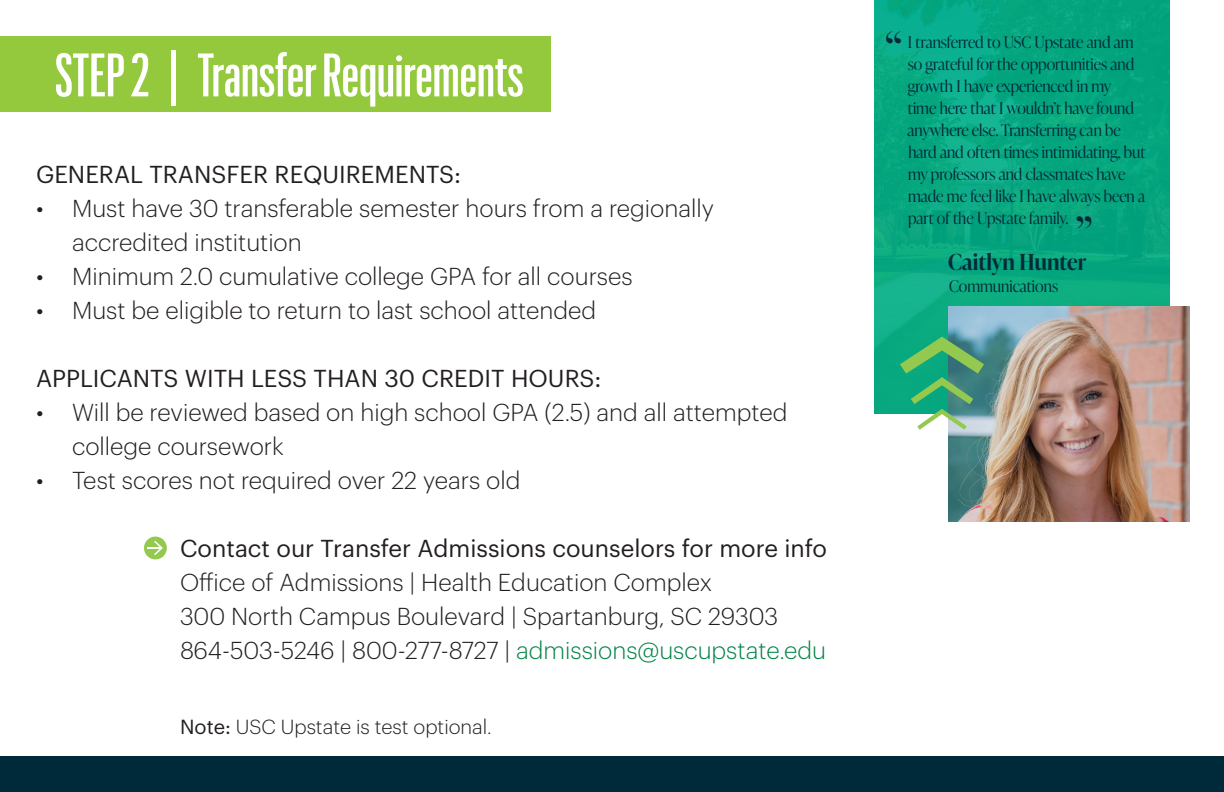
<style>
.page{position:relative;width:1224px;height:792px;background:#fff}
.page>*{position:absolute;margin:0;border:0;box-sizing:border-box;transform-origin:0 0}
.t1{font:500 60px "Graphik XX Cond";color:#fff}
.t2{font:300 48px "Ivy Presto Display";color:#002a3a}
.Main_narritive_copy{font:300 24px/34px "Graphik";color:#231f20}
.Main_narritive_copy-2{font:24px "Graphik";color:#231f20}
.t3{font:600 22px "Ivy Presto Display";color:#002a3a}
.Main_narritive_copy-3{font:300 20px "Graphik";color:#231f20}
.t4{font:300 16px/22px "Ivy Presto Display";color:#002a3a}
.s1{font-family:"Graphik";font-weight:400}
.s2{color:#008445}
.s3{font-weight:400}
</style>
<div class="page">
<div style="left:0;top:756px;width:1224px;height:36px;background:#002a3a"></div>
<svg style="left:874px;top:0;width:296px;height:414px;background:#08a881"></svg>
<div style="left:144px;top:537px;width:23px;height:22px;background:#94c950;border-radius:50%"></div>
<svg style="left:148px;top:541px;width:15px;height:14px"></svg>
<div style="left:0;top:36px;width:551px;height:76px;background:#95c93d"></div>
<img style="left:949px;top:307px;width:240px;height:214px">
<svg style="left:900px;top:337px;width:84px;height:93px;background:#56ae86"></svg>
<p class="t1" style="left:55px;top:36px;width:470px">STEP 2 <span class="s1">|</span> Transfer Requirements</p>
<p class="Main_narritive_copy-2" style="left:36px;top:156px;width:427px">GENERAL TRANSFER REQUIREMENTS:</p>
<p class="Main_narritive_copy" style="left:72px;top:189px;width:643px;text-indent:-36px">• Must have 30 transferable semester hours from a regionally accredited institution</p>
<p class="Main_narritive_copy" style="left:36px;top:257px;width:598px">• Minimum 2.0 cumulative college GPA for all courses</p>
<p class="Main_narritive_copy" style="left:36px;top:291px;width:562px">• Must be eligible to return to last school attended</p>
<p class="Main_narritive_copy-2" style="left:36px;top:360px;width:567px">APPLICANTS WITH LESS THAN 30 CREDIT HOURS:</p>
<p class="Main_narritive_copy" style="left:72px;top:393px;width:717px;text-indent:-36px">• Will be reviewed based on high school GPA (2.5) and all attempted college coursework</p>
<p class="Main_narritive_copy" style="left:36px;top:461px;width:486px">• Test scores not required over 22 years old</p>
<p class="Main_narritive_copy-2" style="left:180px;top:530px;width:649px">Contact our Transfer Admissions counselors for more info</p>
<p class="Main_narritive_copy" style="left:180px;top:563px;width:534px">Office of Admissions | Health Education Complex</p>
<p class="Main_narritive_copy" style="left:180px;top:597px;width:600px">300 North Campus Boulevard | Spartanburg, SC 29303</p>
<p class="Main_narritive_copy" style="left:180px;top:631px;width:648px">864-503-5246 | 800-277-8727 | <span class="s2">admissions@uscupstate.edu</span></p>
<p class="Main_narritive_copy-3" style="left:180px;top:712px;width:313px"><span class="s3">Note:</span> USC Upstate is test optional.</p>
<p class="t2" style="left:885px;top:16px;width:18px">“</p>
<p class="t4" style="left:908px;top:31px;width:240px">I transferred to USC Upstate and am so grateful for the opportunities and growth I have experienced in my<br>time here that I wouldn’t have found anywhere else. Transferring can be hard and often times intimidating, but my professors and classmates have made me feel like I have always been a part of the Upstate family.</p>
<p class="t3" style="left:948px;top:246px;width:139px">Caitlyn Hunter</p>
<p class="t4" style="left:949px;top:274px;width:110px">Communications</p>
<p class="t2" style="left:1076px;top:200px;width:19px">”</p>
</div>
